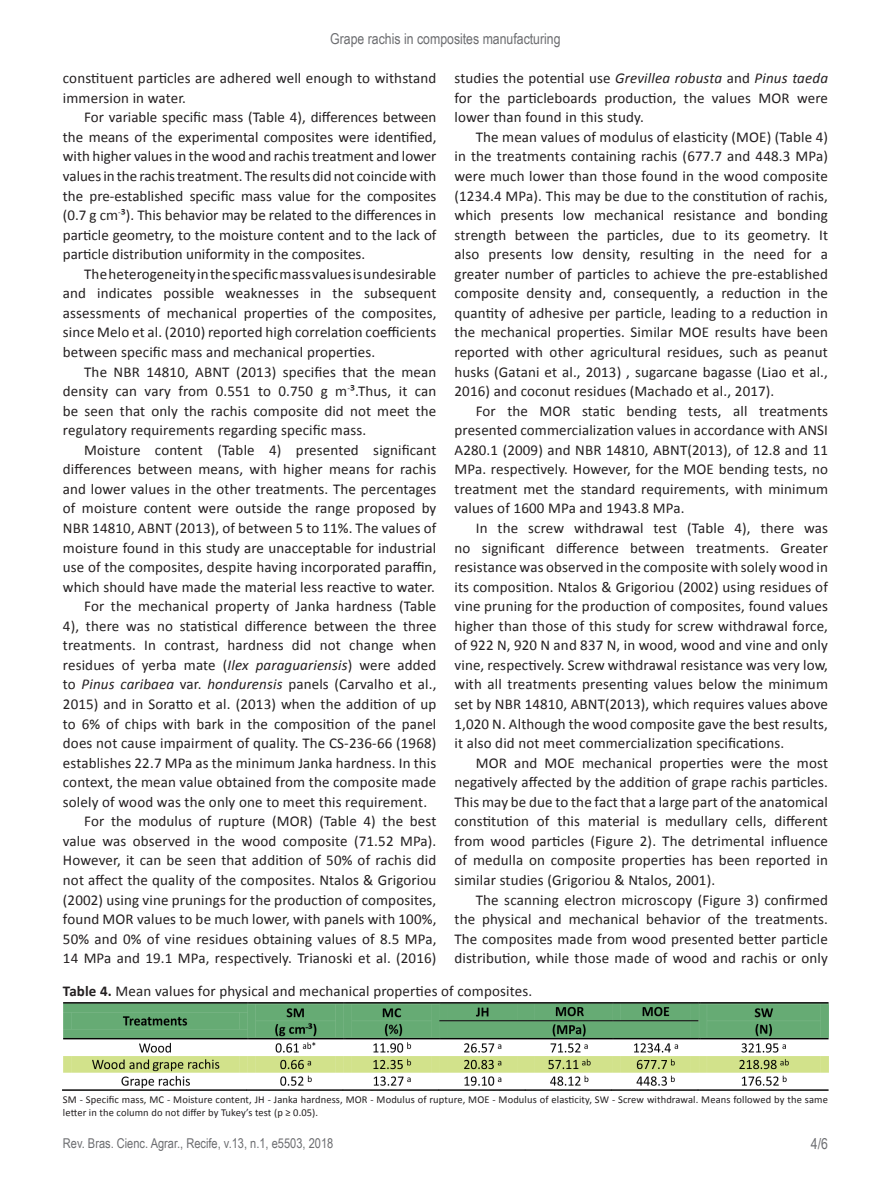
<style>
.page{position:relative;width:891px;height:1188px;background:#fff}
.page>*{position:absolute;margin:0;border:0;box-sizing:border-box;transform-origin:0 0}
.t1{font:15px/19.5px "Calibri";letter-spacing:.01em;color:#231f20;text-align:justify}
.t2{font:15px "Arial Narrow";color:#6c6d70}
.t3{font:13.5px "Arial Narrow";color:#6c6d70}
.t4{font:10.5px/13.5px "Calibri";letter-spacing:.01em;color:#231f20}
.s1{font-style:italic}
.s2{font-weight:700}
</style>
<div class="page">
<img style="left:63px;top:1002px;width:765px;height:88px">
<p class="t2" style="left:330px;top:28px;width:232px">Grape rachis in composites manufacturing</p>
<p class="t1" style="left:63px;top:69px;width:375px">constituent particles are adhered well enough to withstand immersion in water.</p>
<p class="t1" style="left:63px;top:108px;width:375px;text-indent:21px">For variable specific mass (Table 4), differences between the means of the experimental composites were identified, with higher values in the wood and rachis treatment and lower values in the rachis treatment. The results did not coincide with the pre-established specific mass value for the composites (0.7 g cm<sup>-</sup>³). This behavior may be related to the differences in particle geometry, to the moisture content and to the lack of particle distribution uniformity in the composites.</p>
<p class="t1" style="left:63px;top:264px;width:375px;text-indent:21px">The heterogeneity in the specific mass values is undesirable and indicates possible weaknesses in the subsequent assessments of mechanical properties of the composites, since Melo et al. (2010) reported high correlation coefficients between specific mass and mechanical properties.</p>
<p class="t1" style="left:63px;top:362px;width:375px;text-indent:21px">The NBR 14810, ABNT (2013) specifies that the mean density can vary from 0.551 to 0.750 g m<sup>-</sup>³.Thus, it can be seen that only the rachis composite did not meet the regulatory requirements regarding specific mass.</p>
<p class="t1" style="left:63px;top:440px;width:375px;text-indent:21px">Moisture content (Table 4) presented significant differences between means, with higher means for rachis and lower values in the other treatments. The percentages of moisture content were outside the range proposed by NBR 14810, ABNT (2013), of between 5 to 11%. The values of moisture found in this study are unacceptable for industrial use of the composites, despite having incorporated paraffin, which should have made the material less reactive to water.</p>
<p class="t1" style="left:63px;top:597px;width:375px;text-indent:21px">For the mechanical property of Janka hardness (Table 4), there was no statistical difference between the three treatments. In contrast, hardness did not change when residues of yerba mate (<span class="s1">Ilex paraguariensis</span>) were added to <span class="s1">Pinus caribaea</span> var. <span class="s1">hondurensis</span> panels (Carvalho et al., 2015) and in Soratto et al. (2013) when the addition of up to 6% of chips with bark in the composition of the panel does not cause impairment of quality. The CS-236-66 (1968) establishes 22.7 MPa as the minimum Janka hardness. In this context, the mean value obtained from the composite made solely of wood was the only one to meet this requirement.</p>
<p class="t1" style="left:63px;top:812px;width:375px;text-indent:21px">For the modulus of rupture (MOR) (Table 4) the best value was observed in the wood composite (71.52 MPa).<br>However, it can be seen that addition of 50% of rachis did not affect the quality of the composites. Ntalos &amp; Grigoriou (2002) using vine prunings for the production of composites, found MOR values to be much lower, with panels with 100%, 50% and 0% of vine residues obtaining values of 8.5 MPa, 14 MPa and 19.1 MPa, respectively. Trianoski et al. (2016)</p>
<p class="t1" style="left:454px;top:69px;width:375px">studies the potential use <span class="s1">Grevillea robusta</span> and <span class="s1">Pinus taeda </span>for the particleboards production, the values MOR were lower than found in this study.</p>
<p class="t1" style="left:454px;top:127px;width:375px;text-indent:21px">The mean values of modulus of elasticity (MOE) (Table 4) in the treatments containing rachis (677.7 and 448.3 MPa) were much lower than those found in the wood composite (1234.4 MPa). This may be due to the constitution of rachis, which presents low mechanical resistance and bonding strength between the particles, due to its geometry. It also presents low density, resulting in the need for a greater number of particles to achieve the pre-established composite density and, consequently, a reduction in the quantity of adhesive per particle, leading to a reduction in the mechanical properties. Similar MOE results have been reported with other agricultural residues, such as peanut husks (Gatani et al., 2013) , sugarcane bagasse (Liao et al., 2016) and coconut residues (Machado et al., 2017).</p>
<p class="t1" style="left:454px;top:401px;width:375px;text-indent:21px">For the MOR static bending tests, all treatments presented commercialization values in accordance with ANSI A280.1 (2009) and NBR 14810, ABNT(2013), of 12.8 and 11<br>MPa. respectively. However, for the MOE bending tests, no treatment met the standard requirements, with minimum values of 1600 MPa and 1943.8 MPa.</p>
<p class="t1" style="left:454px;top:518px;width:375px;text-indent:21px">In the screw withdrawal test (Table 4), there was no significant difference between treatments. Greater resistance was observed in the composite with solely wood in its composition. Ntalos &amp; Grigoriou (2002) using residues of vine pruning for the production of composites, found values higher than those of this study for screw withdrawal force, of 922 N, 920 N and 837 N, in wood, wood and vine and only vine, respectively. Screw withdrawal resistance was very low, with all treatments presenting values below the minimum set by NBR 14810, ABNT(2013), which requires values above 1,020 N. Although the wood composite gave the best results, it also did not meet commercialization specifications.</p>
<p class="t1" style="left:454px;top:753px;width:375px;text-indent:21px">MOR and MOE mechanical properties were the most negatively affected by the addition of grape rachis particles.<br>This may be due to the fact that a large part of the anatomical constitution of this material is medullary cells, different from wood particles (Figure 2). The detrimental influence of medulla on composite properties has been reported in similar studies (Grigoriou &amp; Ntalos, 2001).</p>
<p class="t1" style="left:454px;top:890px;width:375px;text-indent:21px">The scanning electron microscopy (Figure 3) confirmed the physical and mechanical behavior of the treatments.<br>The composites made from wood presented better particle distribution, while those made of wood and rachis or only</p>
<p class="t1" style="left:63px;top:981px;width:471px"><span class="s2">Table 4.</span> Mean values for physical and mechanical properties of composites.</p>
<p class="t4" style="left:63px;top:1092px;width:766px">SM - Specific mass, MC - Moisture content, JH - Janka hardness, MOR - Modulus of rupture, MOE - Modulus of elasticity, SW - Screw withdrawal. Means followed by the same letter in the column do not differ by Tukey’s test (p ≥ 0.05).</p>
<p class="t3" style="left:63px;top:1134px;width:272px">Rev. Bras. Cienc. Agrar., Recife, v.13, n.1, e5503, 2018</p>
<p class="t2" style="left:811px;top:1133px;width:19px">4/6</p>
</div>
